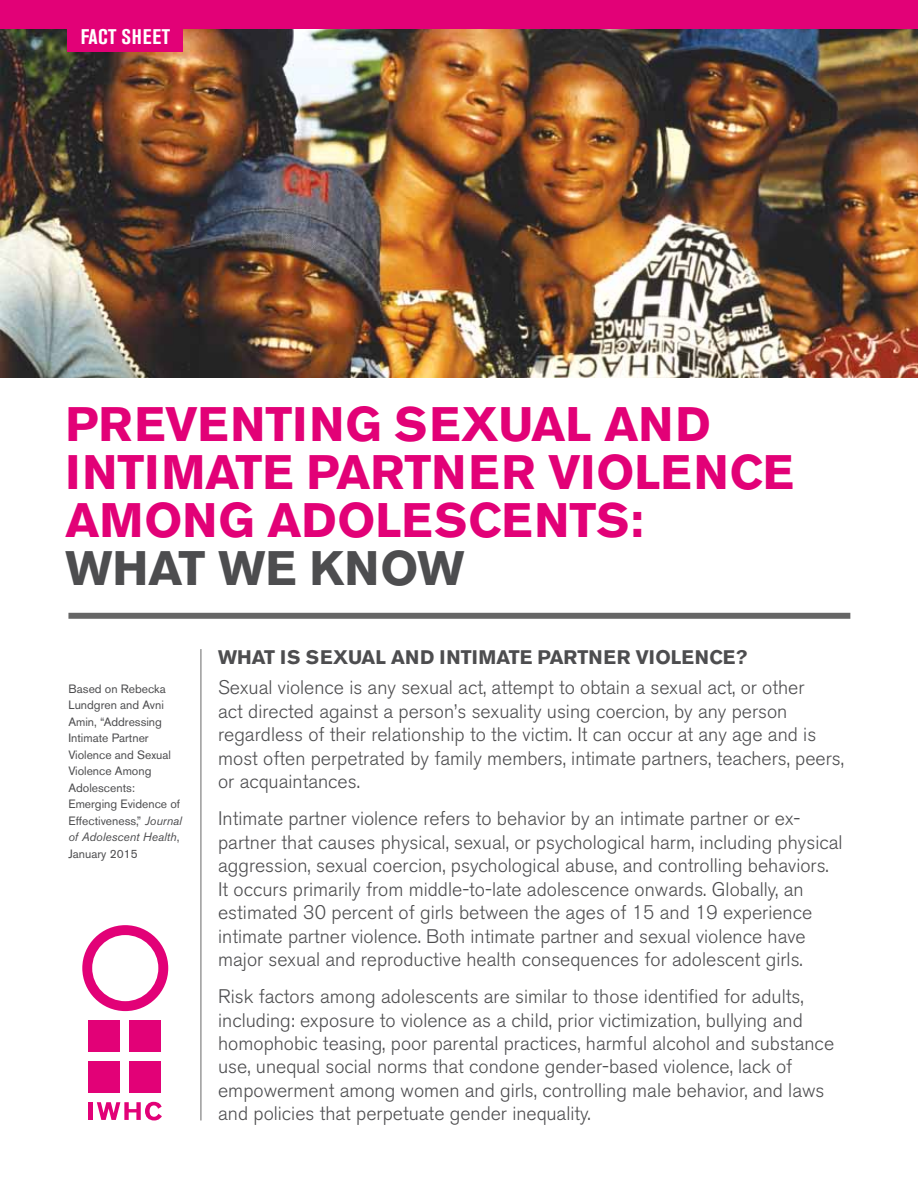
<style>
.page{position:relative;width:918px;height:1188px;background:#fff}
.page>*{position:absolute;margin:0;border:0;box-sizing:border-box;transform-origin:0 0}
.t1{font:700 48px/48px "Akzidenz Grotesk BE";color:#e20177}
.t2{font:700 48px "Akzidenz Grotesk BE";color:#4d4d4f}
.t3{font:700 condensed 21px "Akzidenz Grotesk BE";letter-spacing:.02em;color:#fff}
.t4{font:300 19.5px/23.5px "Akzidenz Grotesk BE";color:#4d4d4f}
.t5{font:700 19.5px "Akzidenz Grotesk BE";color:#4d4d4f}
.t6{font:12px/16.5px "Akzidenz Grotesk BE";color:#4d4d4f}
.s1{font-style:italic}
</style>
<div class="page">
<div style="left:88px;top:1102px;width:5px;height:18px;background:#e20177"></div>
<svg style="left:97px;top:1102px;width:65px;height:18px"></svg>
<div style="left:88px;top:1020px;width:32px;height:31px;background:#e20177"></div>
<div style="left:130px;top:1020px;width:31px;height:31px;background:#e20177"></div>
<div style="left:130px;top:1061px;width:31px;height:32px;background:#e20177"></div>
<div style="left:88px;top:1061px;width:32px;height:32px;background:#e20177"></div>
<svg style="left:82px;top:925px;width:86px;height:86px"></svg>
<img style="left:0;top:29px;width:918px;height:349px">
<hr style="left:201px;top:649px;width:1px;height:471px;background:#000">
<div style="left:68px;top:613px;width:782px;height:6px;background:#666"></div>
<div style="left:1px;top:0;width:917px;height:29px;background:#e20177"></div>
<svg style="left:0;top:0;width:1px;height:29px"></svg>
<div style="left:68px;top:0;width:115px;height:52px;background:#e20177"></div>
<p class="t3" style="left:81px;top:24px;width:91px">FACT SHEET</p>
<h1 class="t1" style="left:65px;top:401px;width:730px">PREVENTING SEXUAL AND<br>INTIMATE PARTNER VIOLENCE<br>AMONG ADOLESCENTS:</h1>
<h1 class="t2" style="left:65px;top:541px;width:401px">WHAT WE KNOW</h1>
<p class="t6" style="left:68px;top:680px;width:115px">Based on Rebecka<br>Lundgren and Avni<br>Amin, “Addressing<br>Intimate Partner<br>Violence and Sexual<br>Violence Among<br>Adolescents:<br>Emerging Evidence of<br>Effectiveness,” <span class="s1">Journal of Adolescent Health</span>,<br>January 2015</p>
<p class="t5" style="left:218px;top:646px;width:531px">WHAT IS SEXUAL AND INTIMATE PARTNER VIOLENCE?</p>
<p class="t4" style="left:218px;top:676px;width:627px">Sexual violence is any sexual act, attempt to obtain a sexual act, or other<br>act directed against a person’s sexuality using coercion, by any person regardless of their relationship to the victim. It can occur at any age and is most often perpetrated by family members, intimate partners, teachers, peers, or acquaintances.</p>
<p class="t4" style="left:218px;top:807px;width:626px">Intimate partner violence refers to behavior by an intimate partner or ex&shy;partner that causes physical, sexual, or psychological harm, including physical aggression, sexual coercion, psychological abuse, and controlling behaviors.<br>It occurs primarily from middle-to-late adolescence onwards. Globally, an estimated 30 percent of girls between the ages of 15 and 19 experience intimate partner violence. Both intimate partner and sexual violence have major sexual and reproductive health consequences for adolescent girls.</p>
<p class="t4" style="left:218px;top:985px;width:618px">Risk factors among adolescents are similar to those identified for adults, including: exposure to violence as a child, prior victimization, bullying and homophobic teasing, poor parental practices, harmful alcohol and substance use, unequal social norms that condone gender-based violence, lack of empowerment among women and girls, controlling male behavior, and laws and policies that perpetuate gender inequality.</p>
</div>
